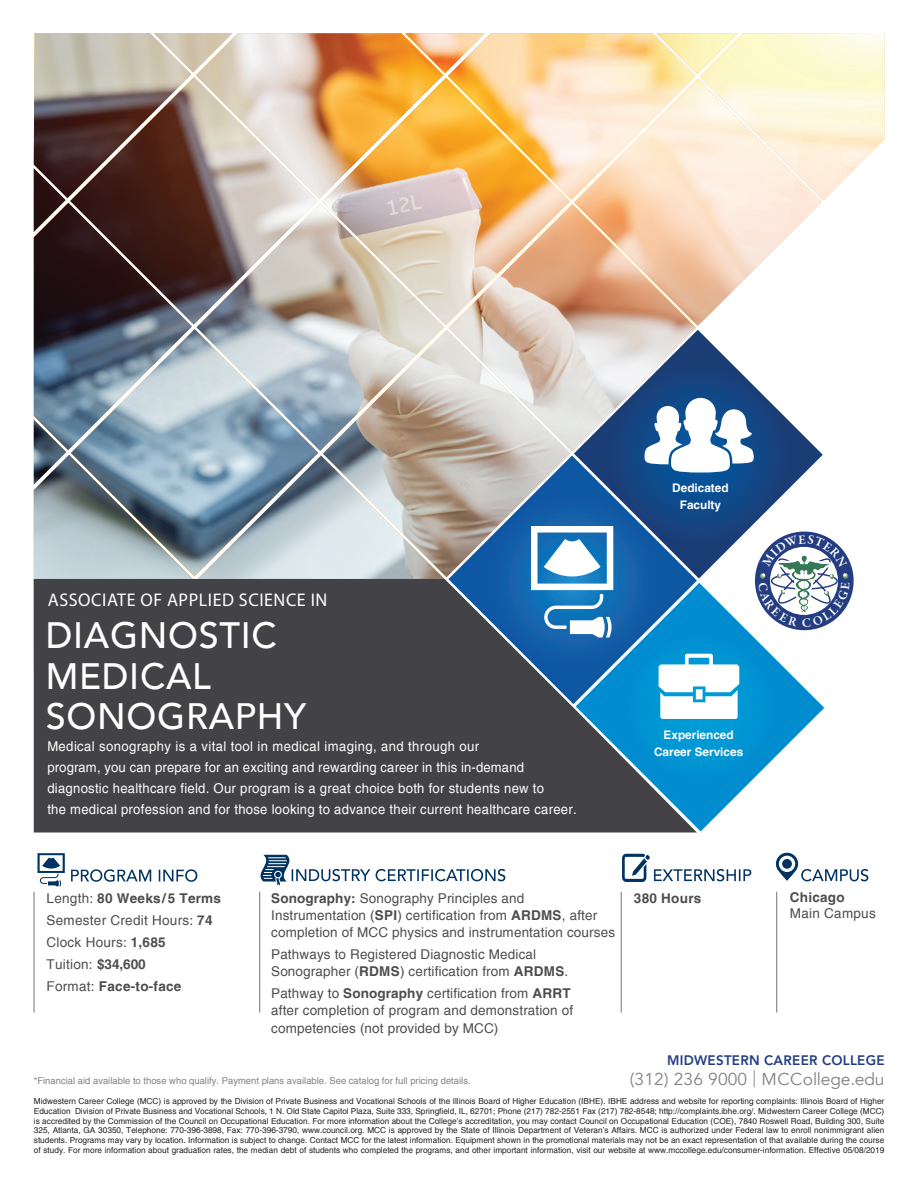
<style>
.page{position:relative;width:918px;height:1188px;background:#fff}
.page>*{position:absolute;margin:0;border:0;box-sizing:border-box;transform-origin:0 0}
.t1{font:500 36.75px/40.5px "Avenir";letter-spacing:.02em;color:#fff}
.t2{font:18.3px "Myriad Pro";letter-spacing:.03em;color:#fff}
.t3{font:17.1px "Avenir";letter-spacing:.01em;color:#808285}
.t4{font:800 13.8px "Avenir";letter-spacing:.02em;color:#233d81}
.t5{font:13.5px/17.1px "Helvetica";letter-spacing:.01em;color:#4d4d4d}
.t6{font:13.5px/21px "Helvetica";letter-spacing:.02em;color:#fff}
.t7{font:700 13.5px "Helvetica";letter-spacing:.02em;color:#4d4d4d}
.t8{font:700 11.85px/16.5px "Helvetica";color:#fff;text-align:center}
.t9{font:9.45px "Helvetica";color:#808285}
.t10{font:8.25px/9.8px "Helvetica";color:#231f20;text-align:justify}
.s1{font-weight:700}
.s2{font-weight:300}
</style>
<div class="page">
<img style="left:34px;top:33px;width:850px;height:564px">
<svg style="left:574px;top:330px;width:249px;height:249px"></svg>
<svg style="left:448px;top:456px;width:249px;height:123px"></svg>
<svg style="left:697px;top:583px;width:127px;height:248px"></svg>
<svg style="left:644px;top:398px;width:110px;height:75px"></svg>
<svg style="left:697px;top:654px;width:42px;height:65px"></svg>
<svg style="left:34px;top:579px;width:663px;height:254px;fill:#434246"></svg>
<svg style="left:531px;top:526px;width:82px;height:111px"></svg>
<svg style="left:260px;top:855px;width:245px;height:31px"></svg>
<svg style="left:38px;top:853px;width:27px;height:33px"></svg>
<hr style="left:259px;top:892px;width:1px;height:120px;background:#777372">
<hr style="left:34px;top:892px;width:1px;height:120px;background:#777372">
<svg style="left:622px;top:854px;width:129px;height:28px"></svg>
<hr style="left:621px;top:892px;width:1px;height:120px;background:#777372">
<svg style="left:71px;top:869px;width:126px;height:13px"></svg>
<svg style="left:776px;top:853px;width:92px;height:28px"></svg>
<hr style="left:776px;top:892px;width:1px;height:120px;background:#777372">
<div style="left:755px;top:532px;width:99px;height:98px;background:#243c81;border-radius:50%"></div>
<svg style="left:758px;top:535px;width:92px;height:92px"></svg>
<h3 class="t8" style="left:672px;top:480px;width:58px">Dedicated<br>Faculty</h3>
<h2 class="t2" style="left:48px;top:589px;width:281px">ASSOCIATE OF APPLIED SCIENCE IN</h2>
<h1 class="t1" style="left:46px;top:613px;width:262px">DIAGNOSTIC<br>MEDICAL<br>SONOGRAPHY</h1>
<p class="t6" style="left:47px;top:736px;width:531px">Medical sonography is a vital tool in medical imaging, and through our<br>program, you can prepare for an exciting and rewarding career in this in-demand diagnostic healthcare field. Our program is a great choice both for students new to<br>the medical profession and for those looking to advance their current healthcare career.</p>
<h3 class="t8" style="left:654px;top:728px;width:91px">Experienced<br>Career Services</h3>
<h3 class="t5" style="left:47px;top:888px;width:176px;line-height:21.9px">Length: <span class="s1">80 Weeks/5 Terms<br></span>Semester Credit Hours: <span class="s1">74<br></span>Clock Hours: <span class="s1">1,685<br></span>Tuition: <span class="s1">$34,600<br></span>Format: <span class="s1">Face-to-face</span></h3>
<h3 class="t5" style="left:271px;top:890px;width:345px"><span class="s1">Sonography:</span> Sonography Principles and<br>Instrumentation (<span class="s1">SPI</span>) certification from <span class="s1">ARDMS</span>, after completion of MCC physics and instrumentation courses</h3>
<h3 class="t5" style="left:271px;top:947px;width:299px">Pathways to Registered Diagnostic Medical<br>Sonographer (<span class="s1">RDMS</span>) certification from <span class="s1">ARDMS</span>.</h3>
<h3 class="t5" style="left:271px;top:986px;width:303px">Pathway to <span class="s1">Sonography</span> certification from <span class="s1">ARRT </span>after completion of program and demonstration of competencies (not provided by MCC)</h3>
<p class="t9" style="left:34px;top:1075px;width:438px">*Financial aid available to those who qualify. Payment plans available. See catalog for full pricing details.</p>
<h3 class="t7" style="left:634px;top:890px;width:69px">380 Hours</h3>
<h3 class="t7" style="left:790px;top:889px;width:56px">Chicago</h3>
<h3 class="t5" style="left:790px;top:905px;width:87px">Main Campus</h3>
<h3 class="t4" style="left:667px;top:1049px;width:219px">MIDWESTERN CAREER COLLEGE</h3>
<h3 class="t3" style="left:630px;top:1068px;width:256px">(312) 236 9000 <span class="s2">|</span> MCCollege.edu</h3>
<p class="t10" style="left:34px;top:1097px;width:852px">Midwestern Career College (MCC) is approved by the Division of Private Business and Vocational Schools of the Illinois Board of Higher Education (IBHE). IBHE address and website for reporting complaints: Illinois Board of Higher Education Division of Private Business and Vocational Schools, 1 N. Old State Capitol Plaza, Suite 333, Springfield, IL, 62701; Phone (217) 782-2551 Fax (217) 782-8548; http://complaints.ibhe.org/. Midwestern Career College (MCC) is accredited by the Commission of the Council on Occupational Education. For more information about the College’s accreditation, you may contact Council on Occupational Education (COE), 7840 Roswell Road, Building 300, Suite 325, Atlanta, GA 30350, Telephone: 770-396-3898, Fax: 770-396-3790, www.council.org. MCC is approved by the State of Illinois Department of Veteran’s Affairs. MCC is authorized under Federal law to enroll nonimmigrant alien students. Programs may vary by location. Information is subject to change. Contact MCC for the latest information. Equipment shown in the promotional materials may not be an exact representation of that available during the course of study. For more information about graduation rates, the median debt of students who completed the programs, and other important information, visit our website at www.mccollege.edu/consumer-information. Effective 05/08/2019</p>
</div>
